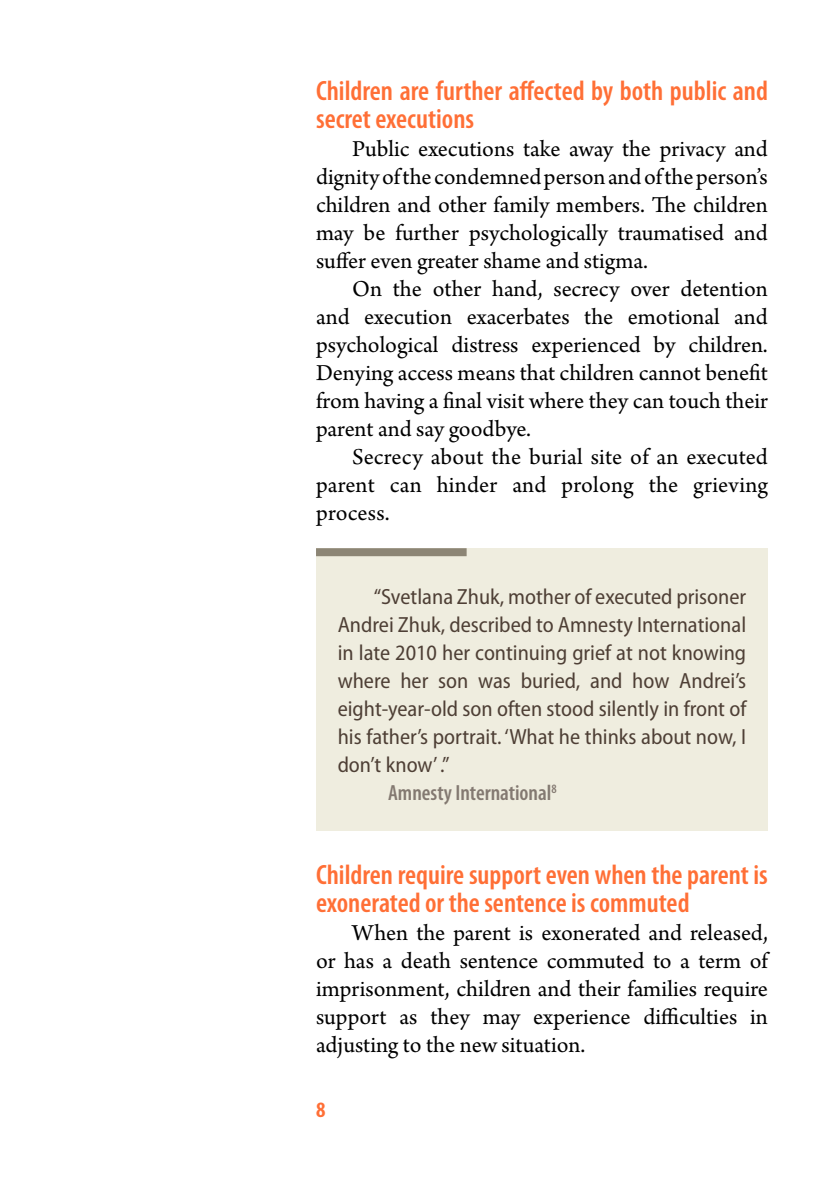
<style>
.page{position:relative;width:840px;height:1191px;background:#fff}
.page>*{position:absolute;margin:0;border:0;box-sizing:border-box;transform-origin:0 0}
.t1{font:600 condensed 28px/28px "Myriad Pro";color:#ff6f36}
.t2{font:24px/28px "Arno Pro";color:#000;text-align:justify}
.t3{font:semi-condensed 22px "Myriad Pro";color:#4e3f35}
.t4{font:600 condensed 22px "Myriad Pro";color:#837971}
.t5{font:700 condensed 22px "Myriad Pro";color:#ff6f36}
</style>
<div class="page">
<div style="left:316px;top:548px;width:451px;height:282px;background:#efeddf"></div>
<div style="left:316px;top:548px;width:150px;height:8px;background:#8c8575"></div>
<p class="t1" style="left:316px;top:76px;width:453px">Children are further affected by both public and secret executions</p>
<p class="t2" style="left:316px;top:136px;width:453px;text-indent:36px">Public executions take away the privacy and dignity of the condemned person and of the person’s children and other family members. The children may be further psychologically traumatised and suffer even greater shame and stigma.</p>
<p class="t2" style="left:316px;top:276px;width:453px;text-indent:36px">On the other hand, secrecy over detention and execution exacerbates the emotional and psychological distress experienced by children.<br>Denying access means that children cannot benefit from having a final visit where they can touch their parent and say goodbye.</p>
<p class="t2" style="left:316px;top:444px;width:453px;text-indent:36px">Secrecy about the burial site of an executed parent can hinder and prolong the grieving process.</p>
<p class="t3" style="left:373px;top:583px;width:374px">“Svetlana Zhuk, mother of executed prisoner</p>
<p class="t3" style="left:337px;top:611px;width:410px">Andrei Zhuk, described to Amnesty International</p>
<p class="t3" style="left:337px;top:639px;width:410px">in late 2010 her continuing grief at not knowing</p>
<p class="t3" style="left:337px;top:667px;width:410px">where her son was buried, and how Andrei’s</p>
<p class="t3" style="left:337px;top:695px;width:410px">eight-year-old son often stood silently in front of</p>
<p class="t3" style="left:337px;top:723px;width:410px">his father’s portrait. ‘What he thinks about now, I</p>
<p class="t3" style="left:337px;top:751px;width:114px">don’t know’ .”</p>
<p class="t4" style="left:388px;top:779px;width:170px">Amnesty International<sup>8</sup></p>
<p class="t1" style="left:316px;top:860px;width:453px">Children require support even when the parent is exonerated or the sentence is commuted</p>
<p class="t2" style="left:316px;top:920px;width:453px;text-indent:36px">When the parent is exonerated and released, or has a death sentence commuted to a term of imprisonment, children and their families require support as they may experience difficulties in adjusting to the new situation.</p>
<p class="t5" style="left:316px;top:1096px;width:11px">8</p>
</div>
